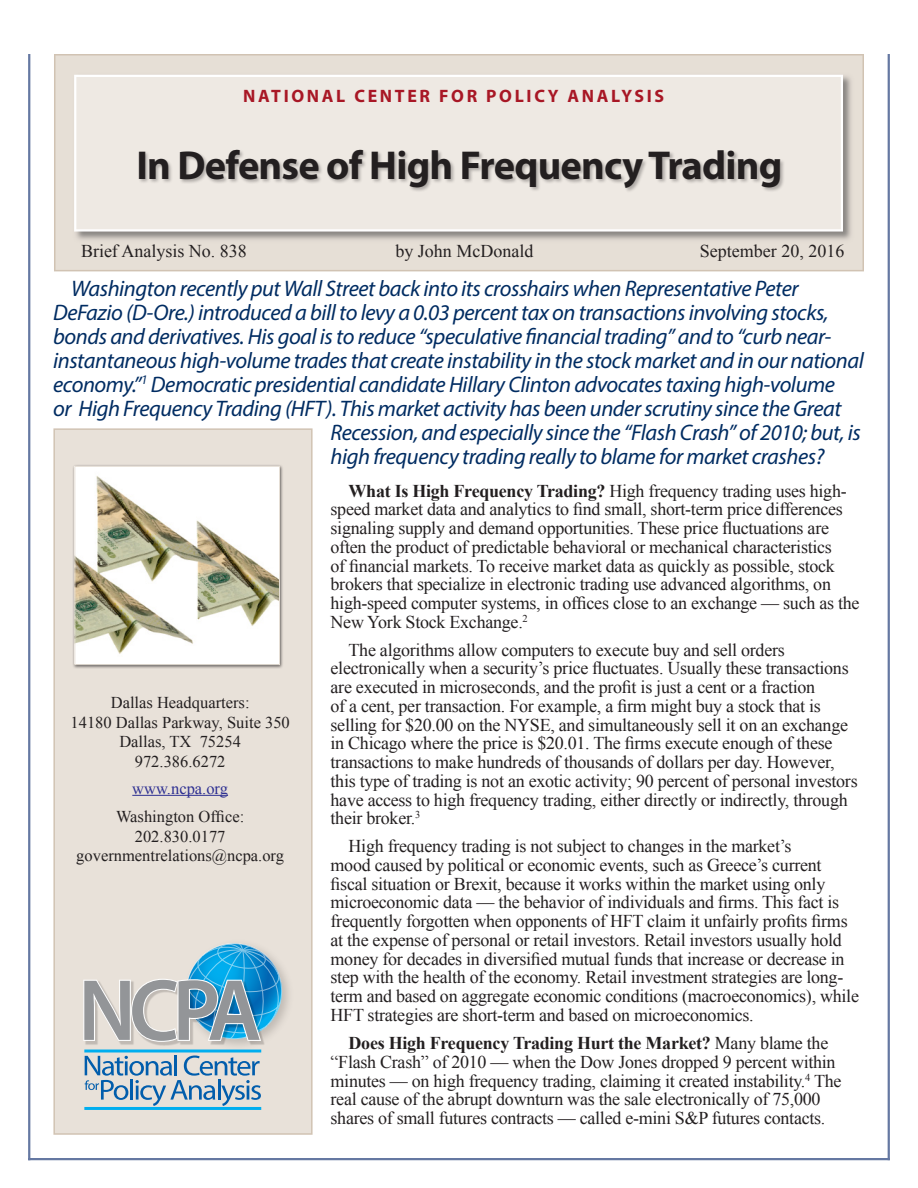
<style>
.page{position:relative;width:918px;height:1188px;background:#fff}
.page>*{position:absolute;margin:0;border:0;box-sizing:border-box;transform-origin:0 0}
.Headline{font:700 40.5px "Myriad Pro";letter-spacing:-.02em;color:#231f20}
.Text_General{font:italic 22.5px "Myriad Pro";letter-spacing:-.02em;color:#002c62}
.Text_General-2{font:18px/18.8px "Times New Roman";letter-spacing:-.015em;color:#231f20}
.t1{font:700 18px "Myriad Pro";letter-spacing:.15em;color:#a81725}
.Address{font:16.5px "Times New Roman";color:#231f20}
.Address-2{font:16.5px "Times New Roman";color:#2e3092}
.s1{font-weight:700}
</style>
<div class="page">
<svg style="left:54px;top:54px;width:810px;height:217px;background:#e4dcd3"></svg>
<img style="left:72px;top:72px;width:784px;height:172px">
<div style="left:74px;top:75px;width:769px;height:157px;background:#eee9e3"></div>
<div style="left:53px;top:428px;width:260px;height:707px;background:#e8e1d9;border:2px solid #d1c3b3"></div>
<div style="left:139px;top:149px;width:646px;height:45px;background:#231f20;opacity:.3"></div>
<hr style="left:28px;top:54px;width:2px;height:1106px;background:#6578a2">
<hr style="left:888px;top:54px;width:2px;height:1106px;background:#6578a2">
<hr style="left:28px;top:1158px;width:862px;height:2px;background:#6578a2">
<hr style="left:132px;top:795px;width:96px;height:1px;background:#2e3092">
<img style="left:179px;top:970px;width:110px;height:83px">
<hr style="left:174px;top:1055px;width:3px;height:20px;background:#015dac">
<svg style="left:85px;top:1056px;width:176px;height:50px"></svg>
<hr style="left:84px;top:1107px;width:177px;height:3px;background:#00aeef">
<hr style="left:84px;top:1050px;width:177px;height:2px;background:#00aeef">
<img style="left:85px;top:1042px;width:181px;height:4px">
<svg style="left:83px;top:943px;width:199px;height:99px"></svg>
<div style="left:73px;top:464px;width:211px;height:205px;background:#231f20;opacity:.75"></div>
<img style="left:77px;top:468px;width:201px;height:195px">
<div style="left:75px;top:466px;width:205px;height:199px;border:1px solid #e6dfd6"></div>
<p class="t1" style="left:243px;top:84px;width:422px">NATIONAL CENTER FOR POLICY ANALYSIS</p>
<p class="Headline" style="left:136px;top:139px;width:648px">In Defense of High Frequency Trading</p>
<p class="Text_General-2" style="left:81px;top:241px;width:167px">Brief Analysis No. 838</p>
<p class="Text_General-2" style="left:395px;top:241px;width:139px">by John McDonald</p>
<p class="Text_General-2" style="left:700px;top:241px;width:146px">September 20, 2016</p>
<p class="Text_General" style="left:71px;top:274px;width:729px">Washington recently put Wall Street back into its crosshairs when Representative Peter</p>
<p class="Text_General" style="left:53px;top:298px;width:777px">DeFazio (D-Ore.) introduced a bill to levy a 0.03 percent tax on transactions involving stocks,</p>
<p class="Text_General" style="left:53px;top:322px;width:780px">bonds and derivatives. His goal is to reduce “speculative financial trading” and to “curb near-</p>
<p class="Text_General" style="left:53px;top:346px;width:812px">instantaneous high-volume trades that create instability in the stock market and in our national</p>
<p class="Text_General" style="left:53px;top:370px;width:783px">economy.”<sup>1</sup> Democratic presidential candidate Hillary Clinton advocates taxing high-volume</p>
<p class="Text_General" style="left:53px;top:394px;width:790px">or High Frequency Trading (HFT). This market activity has been under scrutiny since the Great</p>
<p class="Text_General" style="left:331px;top:418px;width:532px">Recession, and especially since the “Flash Crash” of 2010; but, is</p>
<p class="Text_General" style="left:331px;top:442px;width:495px">high frequency trading really to blame for market crashes?</p>
<p class="Text_General-2" style="left:331px;top:481px;width:530px;text-indent:18px"><span class="s1">What Is High Frequency Trading?</span> High frequency trading uses high&shy;speed market data and analytics to find small, short-term price differences signaling supply and demand opportunities. These price fluctuations are often the product of predictable behavioral or mechanical characteristics<br>of financial markets. To receive market data as quickly as possible, stock brokers that specialize in electronic trading use advanced algorithms, on high-speed computer systems, in offices close to an exchange — such as the New York Stock Exchange.<sup>2</sup></p>
<p class="Text_General-2" style="left:331px;top:640px;width:529px;text-indent:18px">The algorithms allow computers to execute buy and sell orders electronically when a security’s price fluctuates. Usually these transactions are executed in microseconds, and the profit is just a cent or a fraction<br>of a cent, per transaction. For example, a firm might buy a stock that is selling for $20.00 on the NYSE, and simultaneously sell it on an exchange in Chicago where the price is $20.01. The firms execute enough of these transactions to make hundreds of thousands of dollars per day. However, this type of trading is not an exotic activity; 90 percent of personal investors have access to high frequency trading, either directly or indirectly, through their broker.<sup>3</sup></p>
<p class="Text_General-2" style="left:331px;top:837px;width:530px;text-indent:18px">High frequency trading is not subject to changes in the market’s<br>mood caused by political or economic events, such as Greece’s current fiscal situation or Brexit, because it works within the market using only microeconomic data — the behavior of individuals and firms. This fact is frequently forgotten when opponents of HFT claim it unfairly profits firms at the expense of personal or retail investors. Retail investors usually hold money for decades in diversified mutual funds that increase or decrease in step with the health of the economy. Retail investment strategies are long&shy;term and based on aggregate economic conditions (macroeconomics), while HFT strategies are short-term and based on microeconomics.</p>
<p class="Text_General-2" style="left:331px;top:1033px;width:513px;text-indent:18px"><span class="s1">Does High Frequency Trading Hurt the Market?</span> Many blame the “Flash Crash” of 2010 — when the Dow Jones dropped 9 percent within minutes — on high frequency trading, claiming it created instability.<sup>4</sup> The real cause of the abrupt downturn was the sale electronically of 75,000 shares of small futures contracts — called e-mini S&amp;P futures contacts.</p>
<p class="Address" style="left:111px;top:691px;width:140px">Dallas Headquarters:</p>
<p class="Address" style="left:71px;top:711px;width:221px">14180 Dallas Parkway, Suite 350</p>
<p class="Address" style="left:119px;top:730px;width:123px">Dallas, TX 75254</p>
<p class="Address" style="left:135px;top:750px;width:92px">972.386.6272</p>
<p class="Address-2" style="left:132px;top:777px;width:97px">www.ncpa.org</p>
<p class="Address" style="left:116px;top:805px;width:130px">Washington Office:</p>
<p class="Address" style="left:135px;top:825px;width:92px">202.830.0177</p>
<p class="Address" style="left:76px;top:844px;width:209px">governmentrelations@ncpa.org</p>
</div>
